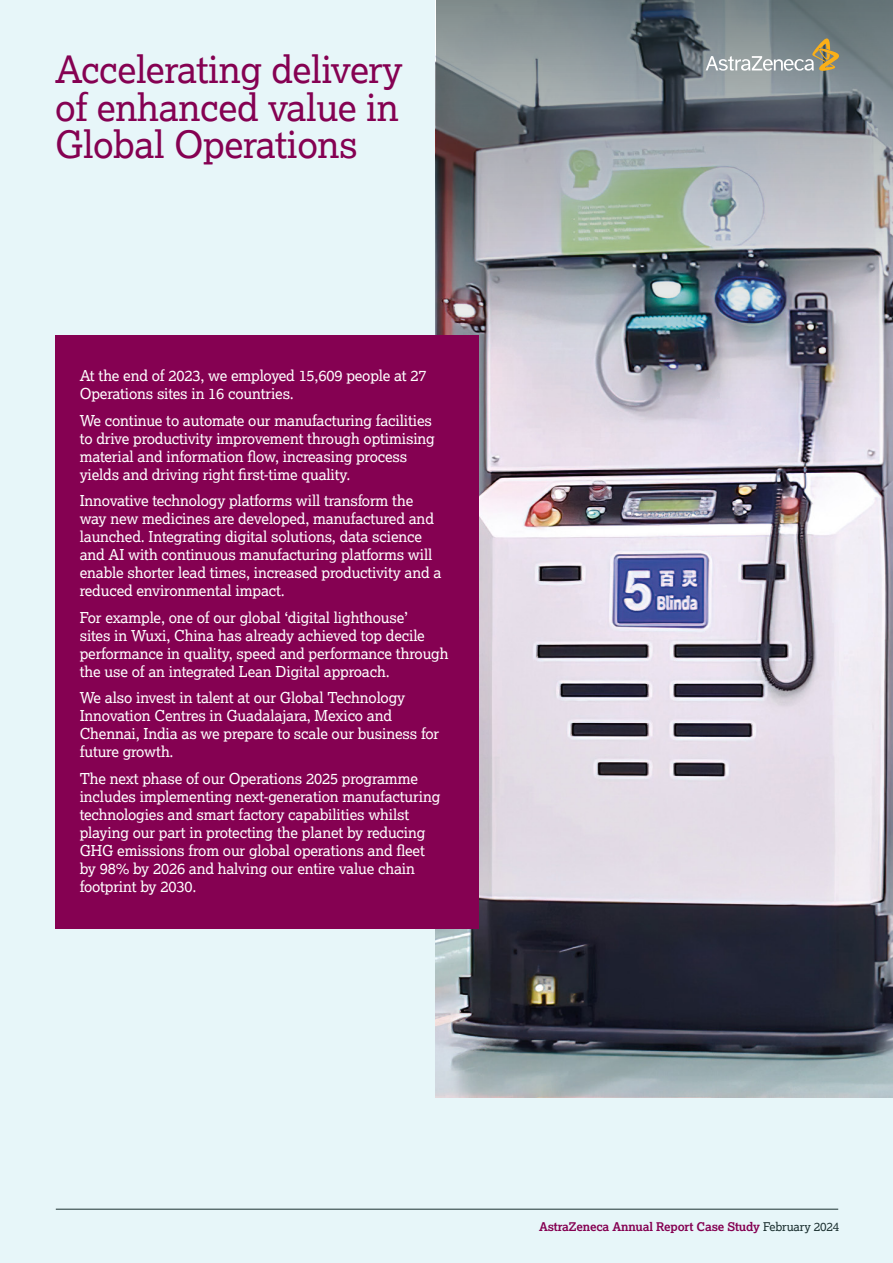
<style>
.page{position:relative;width:893px;height:1263px;background:#e7f6f9}
.page>*{position:absolute;margin:0;border:0;box-sizing:border-box;transform-origin:0 0}
.t1{font:37.5px/37.5px "Lexia";letter-spacing:-.01em;color:#850152;text-align:justify}
.t2{font:15px/18px "Lexia";letter-spacing:-.01em;color:#fff}
.t3{font:700 12px "Lexia";letter-spacing:-.01em;color:#850152}
.s1{font-weight:400;color:#1b3030}
</style>
<div class="page">
<img style="left:436px;top:491px;width:457px;height:606px">
<img style="left:436px;top:0;width:457px;height:491px">
<div style="left:55px;top:335px;width:423px;height:593px;background:#850152"></div>
<hr style="left:56px;top:1209px;width:782px;height:1px;background:#1b3030">
<svg style="left:706px;top:38px;width:136px;height:33px;background:#9a9e96"></svg>
<p class="t1" style="left:55px;top:50px;width:349px">Accelerating delivery of enhanced value in Global Operations</p>
<p class="t2" style="left:80px;top:366px;width:348px">At the end of 2023, we employed 15,609 people at 27<br>Operations sites in 16 countries.</p>
<p class="t2" style="left:80px;top:411px;width:357px">We continue to automate our manufacturing facilities to drive productivity improvement through optimising material and information flow, increasing process yields and driving right first-time quality.</p>
<p class="t2" style="left:80px;top:491px;width:363px">Innovative technology platforms will transform the way new medicines are developed, manufactured and launched. Integrating digital solutions, data science and AI with continuous manufacturing platforms will enable shorter lead times, increased productivity and a reduced environmental impact.</p>
<p class="t2" style="left:80px;top:608px;width:370px">For example, one of our global ‘digital lighthouse’<br>sites in Wuxi, China has already achieved top decile performance in quality, speed and performance through the use of an integrated Lean Digital approach.</p>
<p class="t2" style="left:80px;top:688px;width:361px">We also invest in talent at our Global Technology Innovation Centres in Guadalajara, Mexico and Chennai, India as we prepare to scale our business for future growth.</p>
<p class="t2" style="left:80px;top:769px;width:362px">The next phase of our Operations 2025 programme includes implementing next-generation manufacturing technologies and smart factory capabilities whilst playing our part in protecting the planet by reducing GHG emissions from our global operations and fleet by 98% by 2026 and halving our entire value chain footprint by 2030.</p>
<p class="t3" style="left:539px;top:1219px;width:302px">AstraZeneca Annual Report Case Study <span class="s1">February 2024</span></p>
</div>
